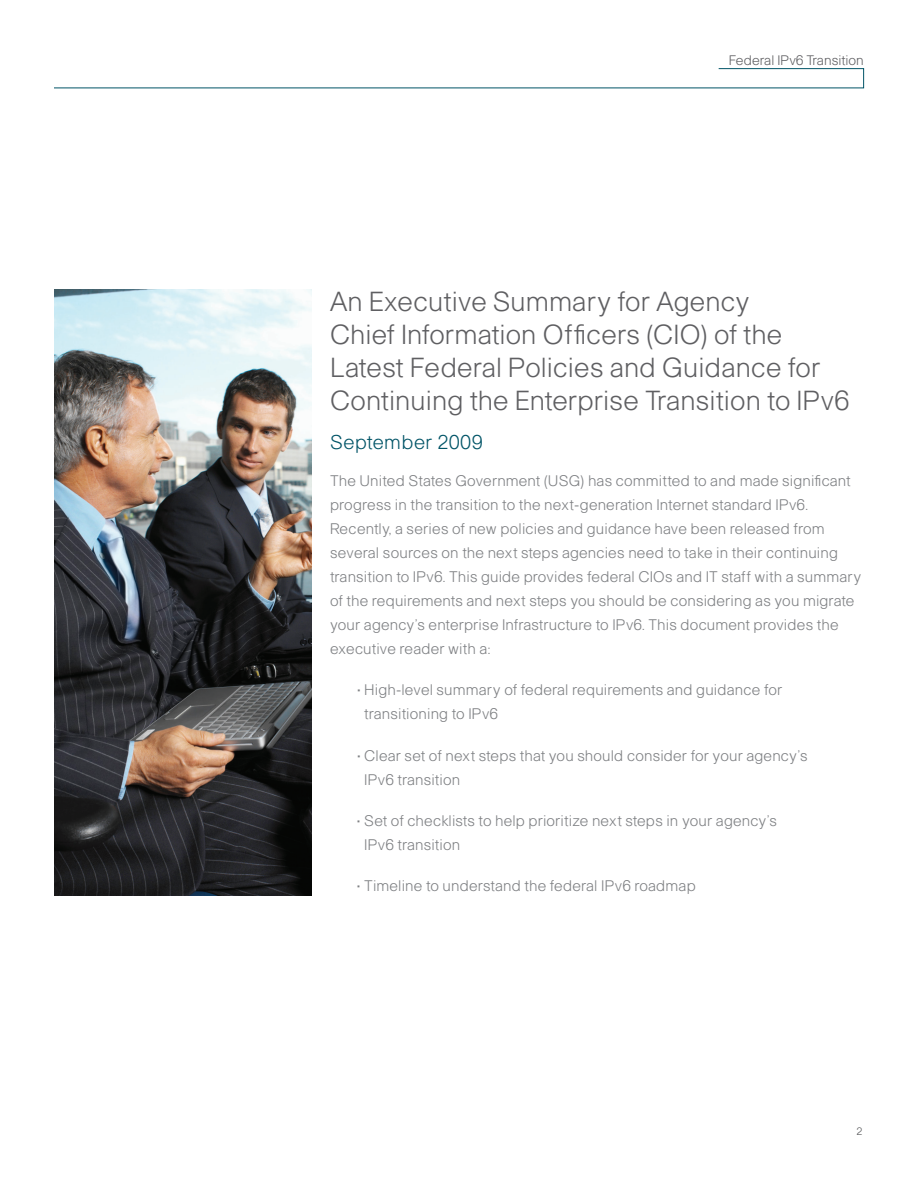
<style>
.page{position:relative;width:918px;height:1188px;background:#fff}
.page>*{position:absolute;margin:0;border:0;box-sizing:border-box;transform-origin:0 0}
.t1{font:300 27px/33px "Cisco";letter-spacing:.005em;color:#5f5f62}
.t2{font:300 19.5px "Cisco";letter-spacing:.02em;color:#005467}
.t3{font:300 15px/24px "Cisco";letter-spacing:.01em;color:#7d7f82}
.t4{font:300 13.5px "Cisco";color:#5f5f62}
.t5{font:300 10.5px "Cisco";color:#57585a}
</style>
<div class="page">
<svg style="left:54px;top:68px;width:810px;height:21px"></svg>
<img style="left:54px;top:290px;width:258px;height:606px">
<p class="t4" style="left:729px;top:52px;width:137px">Federal IPv6 Transition</p>
<h1 class="t1" style="left:330px;top:284px;width:521px">An Executive Summary for Agency<br>Chief Information Officers (CIO) of the Latest Federal Policies and Guidance for Continuing the Enterprise Transition to IPv6</h1>
<h2 class="t2" style="left:330px;top:430px;width:154px">September 2009</h2>
<p class="t3" style="left:330px;top:469px;width:533px">The United States Government (USG) has committed to and made significant progress in the transition to the next-generation Internet standard IPv6.<br>Recently, a series of new policies and guidance have been released from several sources on the next steps agencies need to take in their continuing transition to IPv6. This guide provides federal CIOs and IT staff with a summary of the requirements and next steps you should be considering as you migrate your agency’s enterprise Infrastructure to IPv6. This document provides the executive reader with a:</p>
<p class="t3" style="left:364px;top:678px;width:420px;text-indent:-7px">• High-level summary of federal requirements and guidance for transitioning to IPv6</p>
<p class="t3" style="left:364px;top:743px;width:445px;text-indent:-7px">• Clear set of next steps that you should consider for your agency’s<br>IPv6 transition</p>
<p class="t3" style="left:364px;top:808px;width:414px;text-indent:-7px">• Set of checklists to help prioritize next steps in your agency’s<br>IPv6 transition</p>
<p class="t3" style="left:357px;top:874px;width:340px">• Timeline to understand the federal IPv6 roadmap</p>
<p class="t5" style="left:857px;top:1125px;width:7px">2</p>
</div>
